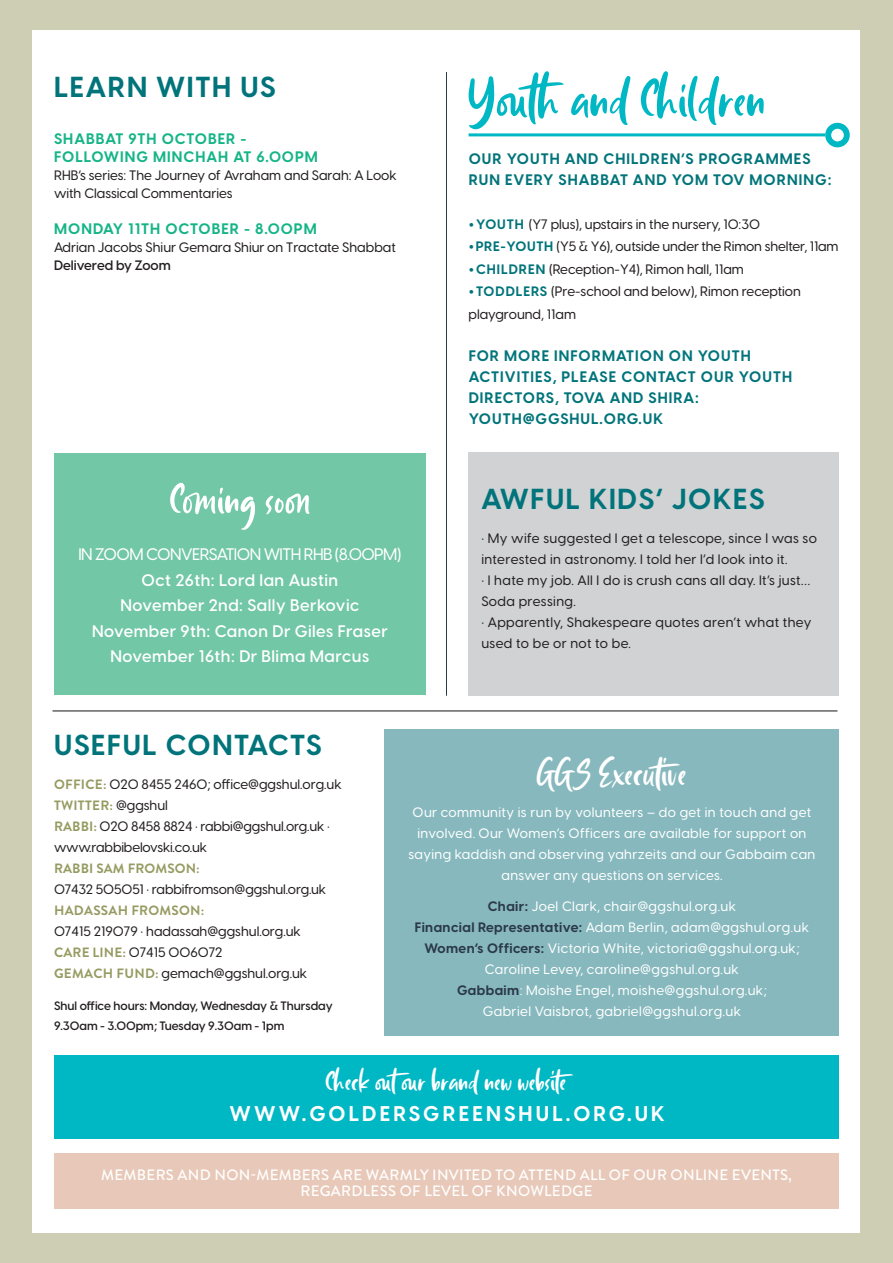
<style>
.page{position:relative;width:893px;height:1263px;background:#fff}
.page>*{position:absolute;margin:0;border:0;box-sizing:border-box;transform-origin:0 0}
.t1{font:67.5px "South Louisville";color:#00b7c4}
.t2{font:54px "South Louisville";color:#fff}
.t3{font:46.5px "South Louisville";color:#fff}
.t4{font:34.5px "South Louisville";color:#fff}
.t5{font:700 28.5px "Visby CF";letter-spacing:.06em;color:#00747a}
.t6{font:700 21px "Visby CF";letter-spacing:.15em;color:#fff}
.t7{font:600 16.5px "Visby CF";letter-spacing:.03em;color:#fff}
.t8{font:500 16.5px "Visby CF";letter-spacing:-.03em;color:#fff}
.t9{font:700 15px/21px "Visby CF";letter-spacing:.07em;color:#00747a}
.t10{font:500 15px/16.5px "Brandon Grotesque";letter-spacing:.02em;color:#fff;text-align:center}
.t11{font:700 15px/18px "Visby CF";letter-spacing:.07em;color:#15b487}
.t12{font:500 13.5px/21px "Visby CF";color:#231f20}
.t13{font:500 13.5px/21px "Visby CF";letter-spacing:.03em;color:#fff;text-align:center}
.t14{font:500 13.5px/21px "Visby CF";letter-spacing:.03em;color:#231f20}
.t15{font:700 13.5px "Brandon Grotesque";letter-spacing:.02em;color:#969b61}
.t16{font:600 13.5px "Visby CF";color:#231f20}
.t17{font:600 12px/19.5px "Visby CF";color:#231f20}
.s1{font-weight:700;font-size:24px;color:#00747a}
.s2{font-weight:700;color:#00747a}
.s3{font-family:"Brandon Grotesque";font-weight:700;color:#969b61}
.s4{font-family:"Visby CF";font-weight:500;color:#231f20}
.s5{font-weight:700;color:#2b384b}
</style>
<div class="page">
<div style="left:0;top:1px;width:893px;height:1262px;background:#ceceb5"></div>
<div style="left:33px;top:30px;width:827px;height:1203px;background:#fff"></div>
<hr style="left:53px;top:710px;width:784px;height:1px;background:#231f20">
<div style="left:54px;top:1153px;width:785px;height:56px;background:#e8c9b9"></div>
<div style="left:469px;top:452px;width:370px;height:244px;background:#d1d2d4"></div>
<div style="left:55px;top:453px;width:371px;height:242px;background:#71c7a6"></div>
<hr style="left:446px;top:72px;width:1px;height:624px;background:#2b384b">
<svg style="left:825px;top:123px;width:25px;height:24px"></svg>
<hr style="left:469px;top:133px;width:356px;height:3px;background:#00b7c4">
<div style="left:385px;top:729px;width:454px;height:307px;background:#86b8bd"></div>
<div style="left:54px;top:1056px;width:785px;height:83px;background:#00b7c4"></div>
<p class="t5" style="left:54px;top:69px;width:223px">LEARN WITH US</p>
<p class="t11" style="left:54px;top:130px;width:265px">SHABBAT 9TH OCTOBER -<br>FOLLOWING MINCHAH AT 6.00PM</p>
<p class="t12" style="left:54px;top:166px;width:344px;line-height:18px">RHB’s series: The Journey of Avraham and Sarah: A Look with Classical Commentaries</p>
<p class="t11" style="left:54px;top:220px;width:264px">MONDAY 11TH OCTOBER - 8.00PM</p>
<p class="t12" style="left:54px;top:237px;width:343px">Adrian Jacobs Shiur Gemara Shiur on Tractate Shabbat</p>
<p class="t16" style="left:54px;top:257px;width:118px">Delivered by Zoom</p>
<p class="t2" style="left:170px;top:469px;width:143px">Coming soon</p>
<p class="t8" style="left:78px;top:544px;width:324px">IN ZOOM CONVERSATION WITH RHB (8.00PM)</p>
<p class="t7" style="left:142px;top:570px;width:198px">Oct 26th: Lord Ian Austin</p>
<p class="t7" style="left:120px;top:595px;width:240px">November 2nd: Sally Berkovic</p>
<p class="t7" style="left:92px;top:621px;width:297px">November 9th: Canon Dr Giles Fraser</p>
<p class="t7" style="left:110px;top:646px;width:260px">November 16th: Dr Blima Marcus</p>
<p class="t1" style="left:469px;top:61px;width:299px">Youth and Children</p>
<p class="t9" style="left:469px;top:149px;width:364px">OUR YOUTH AND CHILDREN’S PROGRAMMES<br>RUN EVERY SHABBAT AND YOM TOV MORNING:</p>
<p class="t12" style="left:469px;top:214px;width:293px"><span class="s1">•</span><span class="s2">YOUTH</span> (Y7 plus), upstairs in the nursery, 10:30</p>
<p class="t12" style="left:469px;top:236px;width:372px"><span class="s1">•</span><span class="s2">PRE-YOUTH</span> (Y5 &amp; Y6), outside under the Rimon shelter, 11am</p>
<p class="t12" style="left:469px;top:259px;width:277px"><span class="s1">•</span><span class="s2">CHILDREN</span> (Reception-Y4), Rimon hall, 11am</p>
<p class="t12" style="left:469px;top:280px;width:334px;line-height:22.5px"><span class="s1">•</span><span class="s2">TODDLERS</span> (Pre-school and below), Rimon reception playground, 11am</p>
<p class="t9" style="left:469px;top:345px;width:325px">FOR MORE INFORMATION ON YOUTH<br>ACTIVITIES, PLEASE CONTACT OUR YOUTH<br>DIRECTORS, TOVA AND SHIRA:<br>YOUTH@GGSHUL.ORG.UK</p>
<p class="t5" style="left:481px;top:480px;width:285px">AWFUL KIDS’ JOKES</p>
<p class="t14" style="left:481px;top:528px;width:337px">• My wife suggested I get a telescope, since I was so interested in astronomy. I told her I’d look into it.</p>
<p class="t14" style="left:481px;top:570px;width:330px">• I hate my job. All I do is crush cans all day. It’s just…</p>
<p class="t14" style="left:481px;top:591px;width:96px">Soda pressing.</p>
<p class="t14" style="left:481px;top:612px;width:332px">• Apparently, Shakespeare quotes aren’t what they used to be or not to be.</p>
<p class="t5" style="left:54px;top:726px;width:269px">USEFUL CONTACTS</p>
<p class="t12" style="left:54px;top:774px;width:289px"><span class="s3">OFFICE:</span> 020 8455 2460; office@ggshul.org.uk</p>
<p class="t15" style="left:54px;top:796px;width:115px">TWITTER: <span class="s4">@ggshul</span></p>
<p class="t12" style="left:54px;top:816px;width:277px"><span class="s3">RABBI:</span> 020 8458 8824 • rabbi@ggshul.org.uk • www.rabbibelovski.co.uk</p>
<p class="t12" style="left:54px;top:858px;width:274px"><span class="s3">RABBI SAM FROMSON:<br></span>07432 505051 • rabbifromson@ggshul.org.uk</p>
<p class="t12" style="left:54px;top:900px;width:248px"><span class="s3">HADASSAH FROMSON:<br></span>07415 219079 • hadassah@ggshul.org.uk</p>
<p class="t12" style="left:54px;top:942px;width:170px"><span class="s3">CARE LINE:</span> 07415 006072</p>
<p class="t12" style="left:54px;top:963px;width:255px"><span class="s3">GEMACH FUND:</span> gemach@ggshul.org.uk</p>
<p class="t17" style="left:54px;top:996px;width:280px">Shul office hours: Monday, Wednesday &amp; Thursday<br>9.30am - 3.00pm; Tuesday 9.30am - 1pm</p>
<p class="t3" style="left:537px;top:747px;width:152px">GGS Executive</p>
<p class="t13" style="left:408px;top:801px;width:408px">Our community is run by volunteers – do get in touch and get involved. Our Women’s Officers are available for support on saying kaddish and observing yahrzeits and our Gabbaim can answer any questions on services.</p>
<p class="t13" style="left:488px;top:896px;width:250px"><span class="s5">Chair:</span> Joel Clark, chair@ggshul.org.uk</p>
<p class="t13" style="left:415px;top:917px;width:396px"><span class="s5">Financial Representative:</span> Adam Berlin, adam@ggshul.org.uk</p>
<p class="t13" style="left:424px;top:938px;width:377px"><span class="s5">Women’s Officers:</span> Victoria White, victoria@ggshul.org.uk;<br>Caroline Levey, caroline@ggshul.org.uk</p>
<p class="t13" style="left:457px;top:980px;width:311px"><span class="s5">Gabbaim</span>: Moishe Engel, moishe@ggshul.org.uk;<br>Gabriel Vaisbrot, gabriel@ggshul.org.uk</p>
<p class="t4" style="left:326px;top:1062px;width:250px">Check outour brand new website</p>
<p class="t6" style="left:229px;top:1100px;width:437px">WWW.GOLDERSGREENSHUL.ORG.UK</p>
<p class="t10" style="left:101px;top:1166px;width:692px">MEMBERS AND NON-MEMBERS ARE WARMLY INVITED TO ATTEND ALL OF OUR ONLINE EVENTS,<br>REGARDLESS OF LEVEL OF KNOWLEDGE</p>
</div>
